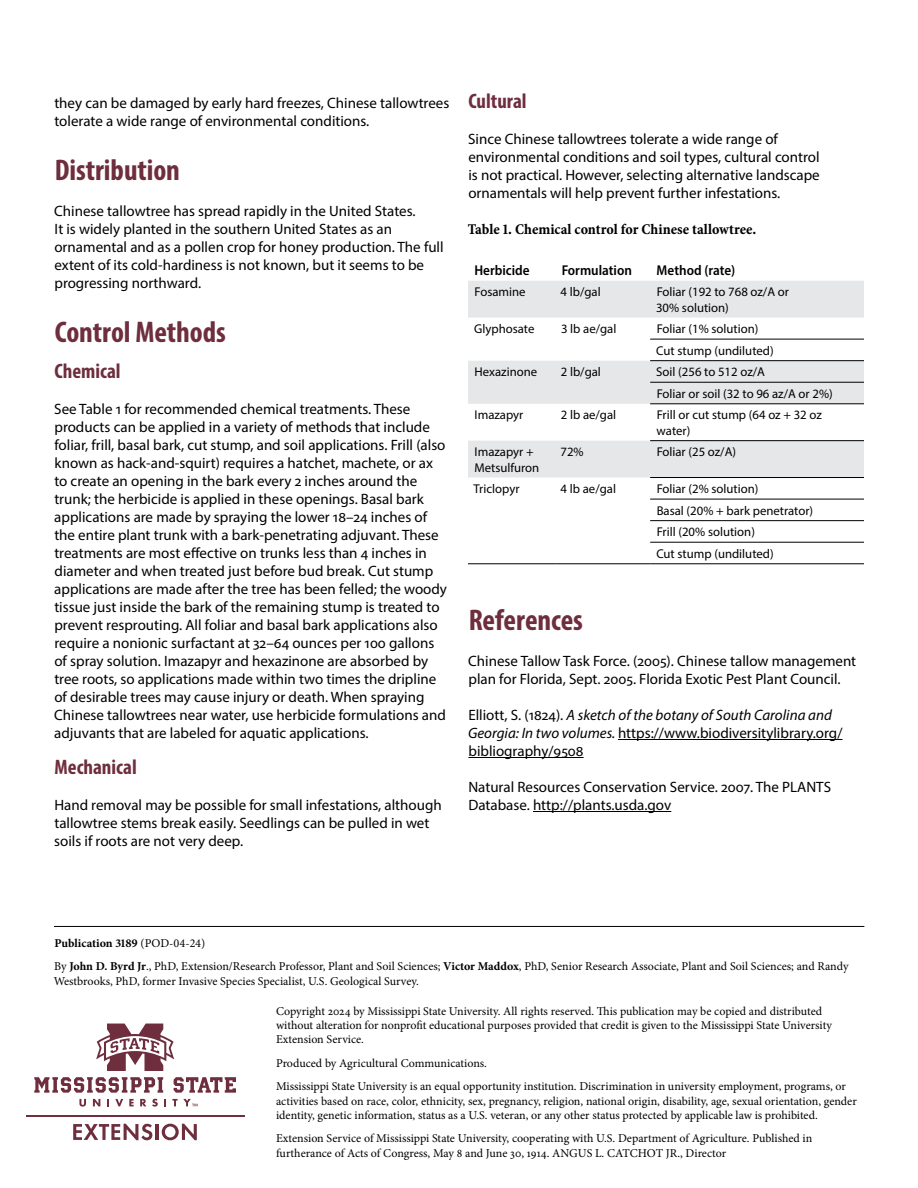
<style>
.page{position:relative;width:918px;height:1188px;background:#fff}
.page>*{position:absolute;margin:0;border:0;box-sizing:border-box;transform-origin:0 0}
.t1{font:700 condensed 30px "Myriad Pro";color:#6e2e3e}
.t2{font:700 condensed 21px "Myriad Pro";color:#6e2e3e}
.Body_Text{font:15px/18px "Myriad Pro";color:#000}
.t3{font:15px "Minion Pro Bold Cn Capt";color:#000}
.Table_Heading{font:600 semi-condensed 14.25px "Myriad Pro";color:#000}
.Table_Text{font:12.75px/15.3px "Myriad Pro";color:#000}
.Indicium_2__all_others{font:12px/14.4px "Minion Pro";color:#000}
.Indicium_1__for_POD__with_rule{font:700 12px "Minion Pro";letter-spacing:-.005em;color:#000}
.s1{font-style:italic}
.s2{font-weight:400}
.s3{font-weight:700}
</style>
<div class="page">
<svg style="left:96px;top:1024px;width:78px;height:47px"></svg>
<svg style="left:73px;top:1124px;width:79px;height:16px"></svg>
<hr style="left:155px;top:1124px;width:4px;height:16px;background:#6e2e3e">
<svg style="left:162px;top:1124px;width:35px;height:16px"></svg>
<hr style="left:26px;top:1115px;width:219px;height:2px;background:#6e2e3e">
<svg style="left:34px;top:1077px;width:129px;height:16px"></svg>
<svg style="left:174px;top:1077px;width:62px;height:16px"></svg>
<svg style="left:79px;top:1099px;width:7px;height:8px"></svg>
<svg style="left:93px;top:1099px;width:7px;height:7px"></svg>
<svg style="left:107px;top:1099px;width:2px;height:7px"></svg>
<svg style="left:115px;top:1099px;width:8px;height:7px"></svg>
<svg style="left:129px;top:1099px;width:5px;height:7px"></svg>
<svg style="left:140px;top:1099px;width:6px;height:7px"></svg>
<svg style="left:152px;top:1099px;width:6px;height:8px"></svg>
<svg style="left:164px;top:1099px;width:2px;height:7px"></svg>
<svg style="left:172px;top:1099px;width:26px;height:7px"></svg>
<hr style="left:54px;top:926px;width:810px;height:1px;background:#000">
<hr style="left:618px;top:739px;width:224px;height:1px;background:#000">
<hr style="left:468px;top:757px;width:116px;height:1px;background:#000">
<hr style="left:533px;top:811px;width:138px;height:1px;background:#000">
<svg style="left:468px;top:281px;width:396px;height:197px;fill:#e6e7e8"></svg>
<hr style="left:650px;top:339px;width:214px;height:1px;background:#000">
<hr style="left:650px;top:360px;width:214px;height:1px;background:#000">
<hr style="left:650px;top:382px;width:214px;height:1px;background:#000">
<hr style="left:650px;top:404px;width:214px;height:1px;background:#000">
<hr style="left:650px;top:440px;width:214px;height:1px;background:#000">
<hr style="left:468px;top:564px;width:87px;height:1px;background:#000">
<hr style="left:555px;top:564px;width:95px;height:1px;background:#000">
<hr style="left:650px;top:477px;width:214px;height:1px;background:#000">
<hr style="left:650px;top:499px;width:214px;height:1px;background:#000">
<hr style="left:650px;top:520px;width:214px;height:1px;background:#000">
<hr style="left:650px;top:542px;width:214px;height:1px;background:#000">
<hr style="left:650px;top:564px;width:214px;height:1px;background:#000">
<p class="Body_Text" style="left:54px;top:94px;width:397px">they can be damaged by early hard freezes, Chinese tallowtrees tolerate a wide range of environmental conditions.</p>
<h2 class="t1" style="left:55px;top:151px;width:127px">Distribution</h2>
<p class="Body_Text" style="left:54px;top:202px;width:391px">Chinese tallowtree has spread rapidly in the United States.<br>It is widely planted in the southern United States as an ornamental and as a pollen crop for honey production. The full extent of its cold-hardiness is not known, but it seems to be progressing northward.</p>
<h2 class="t1" style="left:55px;top:313px;width:173px">Control Methods</h2>
<h3 class="t2" style="left:55px;top:358px;width:68px">Chemical</h3>
<p class="Body_Text" style="left:54px;top:400px;width:394px">See Table 1 for recommended chemical treatments. These products can be applied in a variety of methods that include foliar, frill, basal bark, cut stump, and soil applications. Frill (also known as hack-and-squirt) requires a hatchet, machete, or ax to create an opening in the bark every 2 inches around the trunk; the herbicide is applied in these openings. Basal bark applications are made by spraying the lower 18–24 inches of the entire plant trunk with a bark-penetrating adjuvant. These treatments are most effective on trunks less than 4 inches in diameter and when treated just before bud break. Cut stump applications are made after the tree has been felled; the woody tissue just inside the bark of the remaining stump is treated to prevent resprouting. All foliar and basal bark applications also require a nonionic surfactant at 32–64 ounces per 100 gallons of spray solution. Imazapyr and hexazinone are absorbed by tree roots, so applications made within two times the dripline of desirable trees may cause injury or death. When spraying Chinese tallowtrees near water, use herbicide formulations and adjuvants that are labeled for aquatic applications.</p>
<h3 class="t2" style="left:55px;top:754px;width:84px">Mechanical</h3>
<p class="Body_Text" style="left:54px;top:796px;width:389px">Hand removal may be possible for small infestations, although tallowtree stems break easily. Seedlings can be pulled in wet soils if roots are not very deep.</p>
<h3 class="t2" style="left:469px;top:88px;width:60px">Cultural</h3>
<p class="Body_Text" style="left:468px;top:130px;width:353px">Since Chinese tallowtrees tolerate a wide range of environmental conditions and soil types, cultural control is not practical. However, selecting alternative landscape ornamentals will help prevent further infestations.</p>
<p class="t3" style="left:468px;top:219px;width:290px">Table 1. Chemical control for Chinese tallowtree.</p>
<p class="Table_Heading" style="left:475px;top:261px;width:57px">Herbicide</p>
<p class="Table_Heading" style="left:562px;top:261px;width:72px">Formulation</p>
<p class="Table_Heading" style="left:657px;top:261px;width:80px">Method (rate)</p>
<p class="Table_Text" style="left:475px;top:284px;width:53px">Fosamine</p>
<p class="Table_Text" style="left:561px;top:284px;width:42px">4 lb/gal</p>
<p class="Table_Text" style="left:656px;top:284px;width:134px">Foliar (192 to 768 oz/A or<br>30% solution)</p>
<p class="Table_Text" style="left:474px;top:321px;width:62px">Glyphosate</p>
<p class="Table_Text" style="left:561px;top:321px;width:57px">3 lb ae/gal</p>
<p class="Table_Text" style="left:657px;top:321px;width:103px">Foliar (1% solution)</p>
<p class="Table_Text" style="left:656px;top:343px;width:119px">Cut stump (undiluted)</p>
<p class="Table_Text" style="left:475px;top:364px;width:64px">Hexazinone</p>
<p class="Table_Text" style="left:561px;top:364px;width:42px">2 lb/gal</p>
<p class="Table_Text" style="left:656px;top:364px;width:110px">Soil (256 to 512 oz/A</p>
<p class="Table_Text" style="left:657px;top:386px;width:178px">Foliar or soil (32 to 96 az/A or 2%)</p>
<p class="Table_Text" style="left:475px;top:407px;width:50px">Imazapyr</p>
<p class="Table_Text" style="left:561px;top:407px;width:57px">2 lb ae/gal</p>
<p class="Table_Text" style="left:657px;top:407px;width:167px">Frill or cut stump (64 oz + 32 oz water)</p>
<p class="Table_Text" style="left:474px;top:444px;width:66px">Imazapyr +<br>Metsulfuron</p>
<p class="Table_Text" style="left:561px;top:444px;width:25px">72%</p>
<p class="Table_Text" style="left:657px;top:444px;width:81px">Foliar (25 oz/A)</p>
<p class="Table_Text" style="left:474px;top:481px;width:48px">Triclopyr</p>
<p class="Table_Text" style="left:561px;top:481px;width:57px">4 lb ae/gal</p>
<p class="Table_Text" style="left:657px;top:481px;width:103px">Foliar (2% solution)</p>
<p class="Table_Text" style="left:657px;top:503px;width:158px">Basal (20% + bark penetrator)</p>
<p class="Table_Text" style="left:657px;top:524px;width:100px">Frill (20% solution)</p>
<p class="Table_Text" style="left:656px;top:546px;width:119px">Cut stump (undiluted)</p>
<h2 class="t1" style="left:469px;top:601px;width:116px">References</h2>
<p class="Body_Text" style="left:468px;top:652px;width:390px">Chinese Tallow Task Force. (2005). Chinese tallow management plan for Florida, Sept. 2005. Florida Exotic Pest Plant Council.</p>
<p class="Body_Text" style="left:468px;top:706px;width:376px">Elliott, S. (1824). <span class="s1">A sketch of the botany of South Carolina and<br>Georgia: In two volumes.</span> https://www.biodiversitylibrary.org/ bibliography/9508</p>
<p class="Body_Text" style="left:468px;top:778px;width:364px">Natural Resources Conservation Service. 2007. The PLANTS<br>Database. http://plants.usda.gov</p>
<p class="Indicium_1__for_POD__with_rule" style="left:54px;top:935px;width:152px">Publication 3189 <span class="s2">(POD-04-24)</span></p>
<p class="Indicium_2__all_others" style="left:54px;top:959px;width:796px">By <span class="s3">John D. Byrd Jr</span>., PhD, Extension/Research Professor, Plant and Soil Sciences; <span class="s3">Victor Maddox</span>, PhD, Senior Research Associate, Plant and Soil Sciences; and Randy<br>Westbrooks, PhD, former Invasive Species Specialist, U.S. Geological Survey.</p>
<p class="Indicium_2__all_others" style="left:276px;top:1004px;width:557px">Copyright 2024 by Mississippi State University. All rights reserved. This publication may be copied and distributed without alteration for nonprofit educational purposes provided that credit is given to the Mississippi State University<br>Extension Service.</p>
<p class="Indicium_2__all_others" style="left:276px;top:1056px;width:213px">Produced by Agricultural Communications.</p>
<p class="Indicium_2__all_others" style="left:276px;top:1079px;width:582px">Mississippi State University is an equal opportunity institution. Discrimination in university employment, programs, or activities based on race, color, ethnicity, sex, pregnancy, religion, national origin, disability, age, sexual orientation, gender identity, genetic information, status as a U.S. veteran, or any other status protected by applicable law is prohibited.</p>
<p class="Indicium_2__all_others" style="left:276px;top:1131px;width:538px">Extension Service of Mississippi State University, cooperating with U.S. Department of Agriculture. Published in furtherance of Acts of Congress, May 8 and June 30, 1914. ANGUS L. CATCHOT JR., Director</p>
</div>
